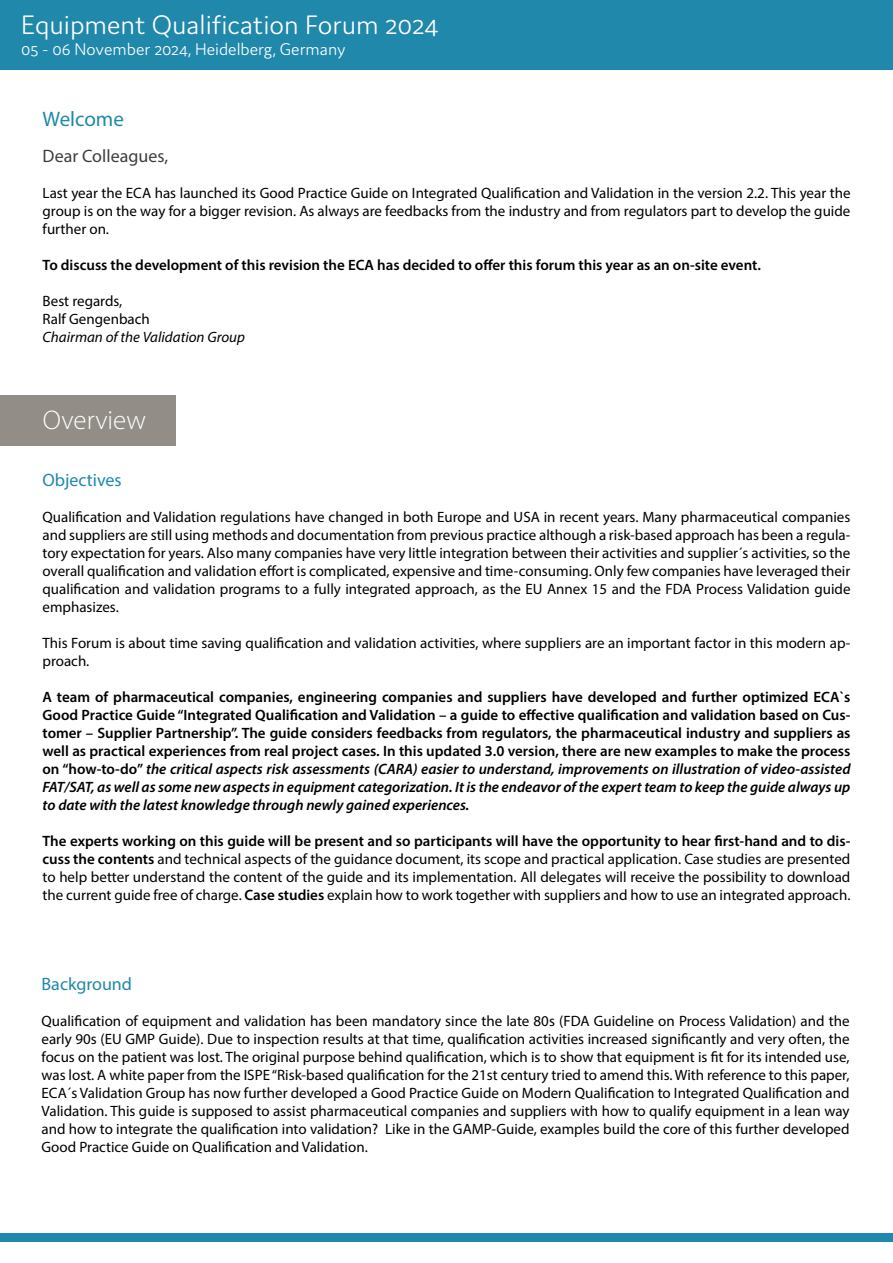
<style>
.page{position:relative;width:893px;height:1263px;background:#fff}
.page>*{position:absolute;margin:0;border:0;box-sizing:border-box;transform-origin:0 0}
.t1{font:300 28.5px "Domus";color:#fff}
.t2{font:300 27px "Myriad Pro";color:#fff}
.t3{font:21px "Myriad Pro";color:#2088ab}
.t4{font:300 18px "Domus";color:#fff}
.t5{font:18px "Myriad Pro";color:#2088ab}
.t6{font:18px "Myriad Pro";color:#3e3d40}
.t7{font:15px/18px "Myriad Pro";color:#000;text-align:justify}
.t8{font:600 15px/18px "Myriad Pro";color:#000;text-align:justify}
.t9{font:italic 15px "Myriad Pro";color:#000}
.s1{font-style:italic}
.s2{font-weight:600}
</style>
<div class="page">
<div style="left:0;top:0;width:893px;height:69px;background:#2088ab"></div>
<div style="left:0;top:1233px;width:893px;height:9px;background:#2088ab"></div>
<div style="left:0;top:395px;width:176px;height:51px;background:#928d86"></div>
<h1 class="t1" style="left:21px;top:9px;width:419px">Equipment Qualification Forum 2024</h1>
<p class="t4" style="left:21px;top:40px;width:326px">05 - 06 November 2024, Heidelberg, Germany</p>
<h3 class="t3" style="left:43px;top:106px;width:83px">Welcome</h3>
<p class="t6" style="left:43px;top:145px;width:127px">Dear Colleagues,</p>
<p class="t7" style="left:43px;top:184px;width:809px">Last year the ECA has launched its Good Practice Guide on Integrated Qualification and Validation in the version 2.2. This year the group is on the way for a bigger revision. As always are feedbacks from the industry and from regulators part to develop the guide further on.</p>
<p class="t8" style="left:43px;top:256px;width:720px">To discuss the development of this revision the ECA has decided to offer this forum this year as an on-site event.</p>
<p class="t7" style="left:43px;top:292px;width:109px">Best regards,<br>Ralf Gengenbach</p>
<p class="t9" style="left:43px;top:328px;width:204px">Chairman of the Validation Group</p>
<h2 class="t2" style="left:43px;top:404px;width:105px">Overview</h2>
<p class="t5" style="left:43px;top:469px;width:81px">Objectives</p>
<p class="t7" style="left:43px;top:508px;width:809px">Qualification and Validation regulations have changed in both Europe and USA in recent years. Many pharmaceutical companies and suppliers are still using methods and documentation from previous practice although a risk-based approach has been a regula&shy;tory expectation for years. Also many companies have very little integration between their activities and supplier´s activities, so the overall qualification and validation effort is complicated, expensive and time-consuming. Only few companies have leveraged their qualification and validation programs to a fully integrated approach, as the EU Annex 15 and the FDA Process Validation guide emphasizes.</p>
<p class="t7" style="left:43px;top:634px;width:809px">This Forum is about time saving qualification and validation activities, where suppliers are an important factor in this modern ap&shy;proach.</p>
<p class="t8" style="left:43px;top:688px;width:809px">A team of pharmaceutical companies, engineering companies and suppliers have developed and further optimized ECA`s Good Practice Guide “Integrated Qualification and Validation – a guide to effective qualification and validation based on Cus&shy;tomer – Supplier Partnership”. The guide considers feedbacks from regulators, the pharmaceutical industry and suppliers as well as practical experiences from real project cases. In this updated 3.0 version, there are new examples to make the process on “how-to-do” <span class="s1">the critical aspects risk assessments (CARA) easier to understand, improvements on illustration of video-assisted FAT/SAT, as well as some new aspects in equipment categorization. It is the endeavor of the expert team to keep the guide always up to date with the latest knowledge through newly gained experiences.</span></p>
<p class="t7" style="left:43px;top:832px;width:809px"><span class="s2">The experts working on this guide will be present and so participants will have the opportunity to hear first-hand and to dis&shy;cuss the contents</span> and technical aspects of the guidance document, its scope and practical application. Case studies are presented to help better understand the content of the guide and its implementation. All delegates will receive the possibility to download the current guide free of charge. <span class="s2">Case studies</span> explain how to work together with suppliers and how to use an integrated approach.</p>
<p class="t5" style="left:42px;top:973px;width:92px">Background</p>
<p class="t7" style="left:42px;top:1012px;width:809px">Qualification of equipment and validation has been mandatory since the late 80s (FDA Guideline on Process Validation) and the early 90s (EU GMP Guide). Due to inspection results at that time, qualification activities increased significantly and very often, the focus on the patient was lost. The original purpose behind qualification, which is to show that equipment is fit for its intended use, was lost. A white paper from the ISPE “Risk-based qualification for the 21st century tried to amend this. With reference to this paper, ECA´s Validation Group has now further developed a Good Practice Guide on Modern Qualification to Integrated Qualification and Validation. This guide is supposed to assist pharmaceutical companies and suppliers with how to qualify equipment in a lean way and how to integrate the qualification into validation? Like in the GAMP-Guide, examples build the core of this further developed Good Practice Guide on Qualification and Validation.</p>
</div>
